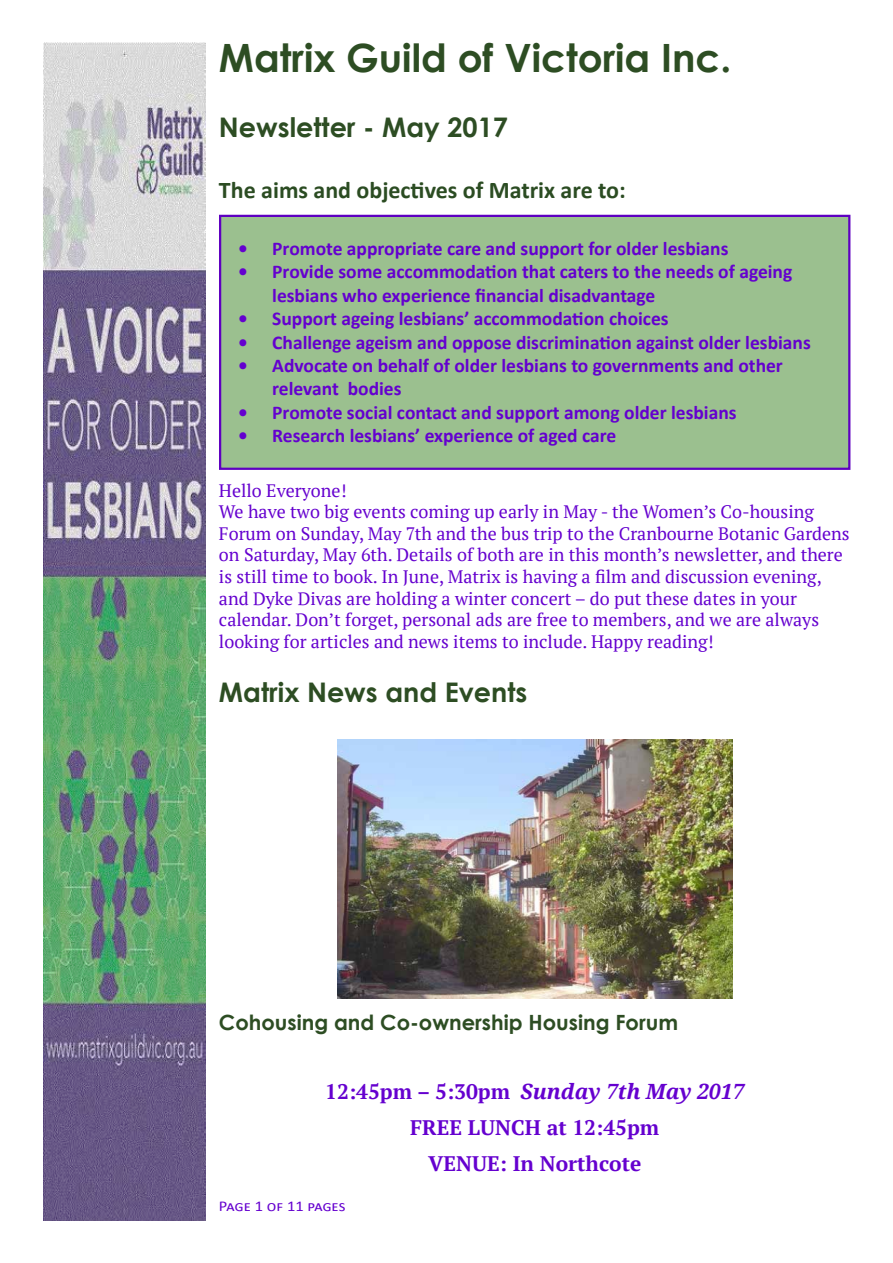
<style>
.page{position:relative;width:893px;height:1263px;background:#fff}
.page>*{position:absolute;margin:0;border:0;box-sizing:border-box;transform-origin:0 0}
.t1{font:700 39px "Century Gothic";color:#2d4d23}
.t2{font:700 27px "Century Gothic";color:#2d4d23}
.t3{font:700 24px "Calibri";color:#2b4c22}
.t4{font:700 21px "Century Gothic";color:#2d4d23}
.t5{font:700 21px/36px "PT Serif";color:#6500cf;text-align:center}
.t6{font:italic 700 21px "Droid Serif";color:#6500cf}
.t7{font:700 19.5px/23.4px "Calibri";color:#6400cf}
.t8{font:18px/21.6px "PT Serif";color:#6500cf}
.t9{font:15px "Calibri";letter-spacing:-.01em;color:#6500cf;scale:1.1 1}
.s1{font-family:"PT Serif";font-style:normal}
</style>
<div class="page">
<img style="left:44px;top:43px;width:162px;height:1177px">
<div style="left:220px;top:216px;width:629px;height:253px;background:#9bc08f"></div>
<div style="left:219px;top:215px;width:631px;height:255px;border:2px solid #5f00c1"></div>
<img style="left:337px;top:739px;width:395px;height:259px">
<h1 class="t1" style="left:219px;top:28px;width:514px">Matrix Guild of Victoria Inc.</h1>
<h2 class="t2" style="left:219px;top:106px;width:290px">Newsletter - May 2017</h2>
<h3 class="t3" style="left:219px;top:175px;width:408px">The aims and objectives of Matrix are to:</h3>
<p class="t7" style="left:238px;top:236px;width:492px">• Promote appropriate care and support for older lesbians</p>
<p class="t7" style="left:272px;top:259px;width:522px;text-indent:-34px">• Provide some accommodation that caters to the needs of ageing lesbians who experience financial disadvantage</p>
<p class="t7" style="left:238px;top:306px;width:432px">• Support ageing lesbians’ accommodation choices</p>
<p class="t7" style="left:238px;top:330px;width:574px">• Challenge ageism and oppose discrimination against older lesbians</p>
<p class="t7" style="left:272px;top:353px;width:512px;text-indent:-34px">• Advocate on behalf of older lesbians to governments and other relevant bodies</p>
<p class="t7" style="left:238px;top:400px;width:500px">• Promote social contact and support among older lesbians</p>
<p class="t7" style="left:238px;top:423px;width:380px">• Research lesbians’ experience of aged care</p>
<p class="t8" style="left:219px;top:479px;width:632px">Hello Everyone!<br>We have two big events coming up early in May - the Women’s Co-housing Forum on Sunday, May 7th and the bus trip to the Cranbourne Botanic Gardens on Saturday, May 6th. Details of both are in this month’s newsletter, and there is still time to book. In June, Matrix is having a film and discussion evening, and Dyke Divas are holding a winter concert – do put these dates in your calendar. Don’t forget, personal ads are free to members, and we are always looking for articles and news items to include. Happy reading!</p>
<h2 class="t2" style="left:219px;top:671px;width:310px">Matrix News and Events</h2>
<p class="t4" style="left:219px;top:1007px;width:461px">Cohousing and Co-ownership Housing Forum</p>
<p class="t6" style="left:325px;top:1079px;width:420px"><span class="s1">12:45pm – 5:30pm</span> Sunday 7th May 2017</p>
<p class="t5" style="left:410px;top:1109px;width:251px">FREE LUNCH at 12:45pm<br>VENUE: In Northcote</p>
<p class="t9" style="left:219px;top:1197px;width:117px">Page 1 of 11 pages</p>
</div>
